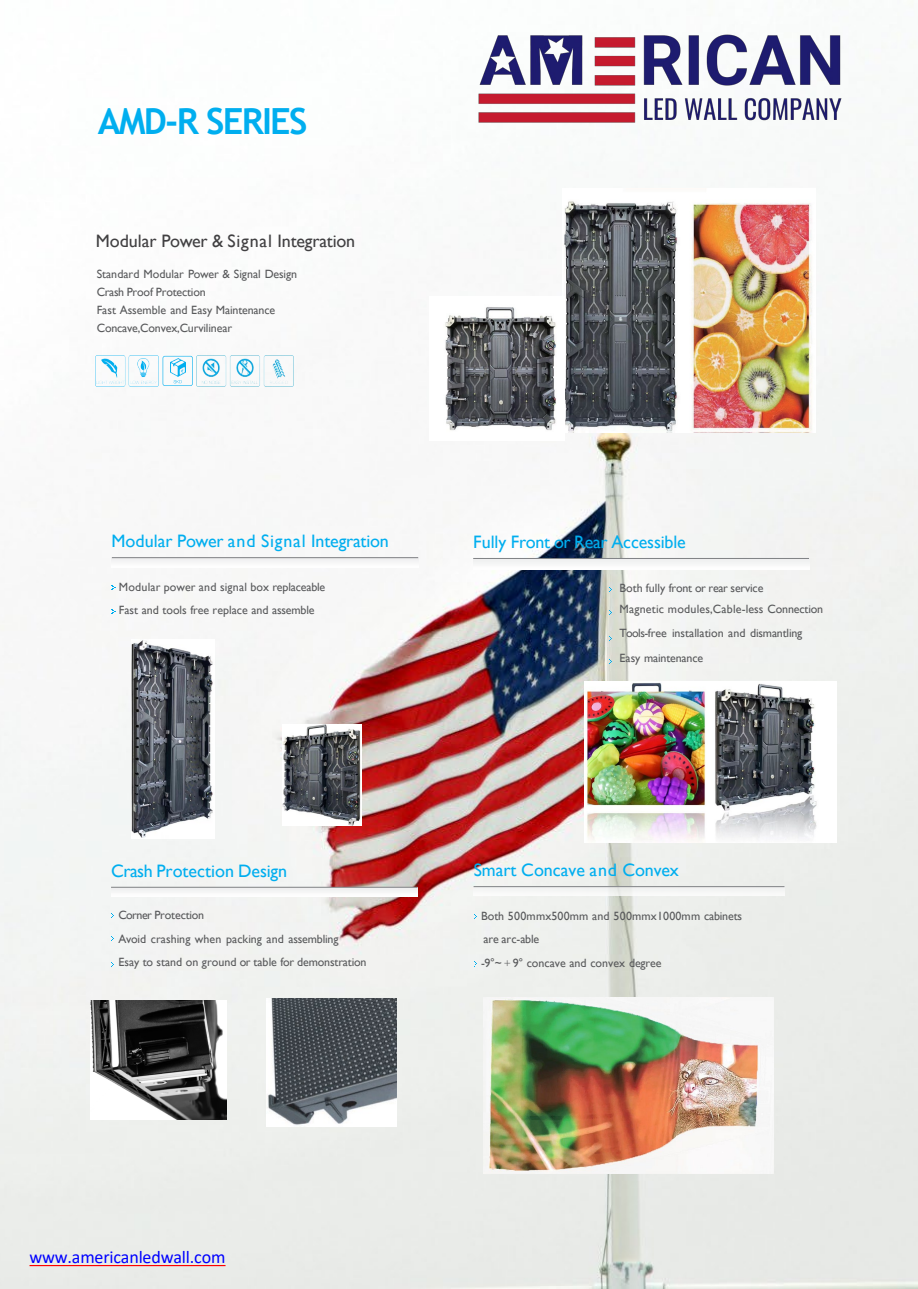
<style>
.page{position:relative;width:918px;height:1289px;background:#fff}
.page>*{position:absolute;margin:0;border:0;box-sizing:border-box;transform-origin:0 0}
.t1{font:700 36px "Trebuchet MS";letter-spacing:-.05em;color:#00aeef}
.t2{font:18px "Gill Sans";letter-spacing:-.01em;color:#00aeef}
.t3{font:18px "Gill Sans";letter-spacing:-.01em;color:#414042}
.t4{font:18px "Calibri";letter-spacing:-.01em;color:#00f}
.t5{font:12px/18px "Gill Sans";letter-spacing:-.005em;color:#58595b}
.s1{font-family:"Microsoft Jheng Hei UI Light"}
</style>
<div class="page">
<img style="left:0;top:44px;width:918px;height:1245px">
<img style="left:131px;top:639px;width:84px;height:199px">
<img style="left:96px;top:356px;width:63px;height:30px">
<svg style="left:163px;top:356px;width:30px;height:30px"></svg>
<img style="left:171px;top:359px;width:15px;height:17px">
<img style="left:196px;top:356px;width:98px;height:30px">
<svg style="left:112px;top:585px;width:3px;height:5px"></svg>
<svg style="left:112px;top:609px;width:3px;height:5px"></svg>
<img style="left:112px;top:558px;width:306px;height:9px">
<hr style="left:112px;top:557px;width:306px;height:1px;background:#808285">
<svg style="left:111px;top:936px;width:3px;height:5px"></svg>
<svg style="left:111px;top:912px;width:3px;height:5px"></svg>
<div style="left:111px;top:888px;width:307px;height:8px;background:#f5f5f5"></div>
<hr style="left:111px;top:887px;width:307px;height:1px;background:#808285">
<svg style="left:609px;top:587px;width:3px;height:5px"></svg>
<svg style="left:609px;top:635px;width:3px;height:5px"></svg>
<svg style="left:609px;top:610px;width:3px;height:5px"></svg>
<svg style="left:609px;top:659px;width:3px;height:5px"></svg>
<img style="left:473px;top:559px;width:336px;height:10px">
<hr style="left:473px;top:558px;width:336px;height:1px;background:#808285">
<svg style="left:474px;top:913px;width:3px;height:5px"></svg>
<svg style="left:474px;top:961px;width:3px;height:5px"></svg>
<img style="left:474px;top:887px;width:310px;height:9px">
<hr style="left:474px;top:886px;width:311px;height:1px;background:#808285">
<svg style="left:111px;top:961px;width:3px;height:5px"></svg>
<img style="left:91px;top:1000px;width:135px;height:119px">
<img style="left:267px;top:999px;width:129px;height:127px">
<img style="left:584px;top:681px;width:253px;height:161px">
<img style="left:283px;top:724px;width:78px;height:101px">
<img style="left:563px;top:188px;width:252px;height:244px">
<img style="left:430px;top:296px;width:135px;height:145px">
<img style="left:484px;top:997px;width:289px;height:176px">
<img style="left:472px;top:34px;width:378px;height:107px">
<svg style="left:30px;top:1265px;width:196px;height:1px"></svg>
<h1 class="t1" style="left:98px;top:99px;width:211px">AMD-R SERIES</h1>
<p class="t3" style="left:96px;top:230px;width:261px">Modular Power &amp; Signal Integration</p>
<p class="t5" style="left:97px;top:265px;width:202px">Standard Modular Power &amp; Signal Design<br>Crash Proof Protection</p>
<p class="t5" style="left:97px;top:301px;width:180px">Fast Assemble and Easy Maintenance<br>Concave,Convex,Curvilinear</p>
<p class="t2" style="left:112px;top:530px;width:279px">Modular Power and Signal Integration</p>
<p class="t5" style="left:119px;top:578px;width:208px">Modular power and signal box replaceable</p>
<p class="t5" style="left:119px;top:601px;width:197px">Fast and tools free replace and assemble</p>
<p class="t2" style="left:473px;top:531px;width:214px">Fully Front or Rear Accessible</p>
<p class="t5" style="left:620px;top:579px;width:145px">Both fully front or rear service</p>
<p class="t5" style="left:620px;top:597px;width:205px;line-height:24.2px">Magnetic modules,Cable-less Connection<br>Tools-free installation and dismantling<br>Easy maintenance</p>
<p class="t2" style="left:111px;top:860px;width:177px">Crash Protection Design</p>
<p class="t2" style="left:474px;top:859px;width:207px">Smart Concave and Convex</p>
<p class="t5" style="left:118px;top:906px;width:87px">Corner Protection</p>
<p class="t5" style="left:118px;top:930px;width:222px">Avoid crashing when packing and assembling</p>
<p class="t5" style="left:118px;top:953px;width:250px">Esay to stand on ground or table for demonstration</p>
<p class="t4" style="left:30px;top:1244px;width:198px">www.americanledwall.com</p>
<p class="t5" style="left:481px;top:907px;width:263px">Both 500mmx500mm and 500mmx1000mm cabinets</p>
<p class="t5" style="left:483px;top:930px;width:57px">are arc-able</p>
<p class="t5" style="left:481px;top:953px;width:182px">-9°~<span class="s1">＋</span>9° concave and convex degree</p>
</div>
